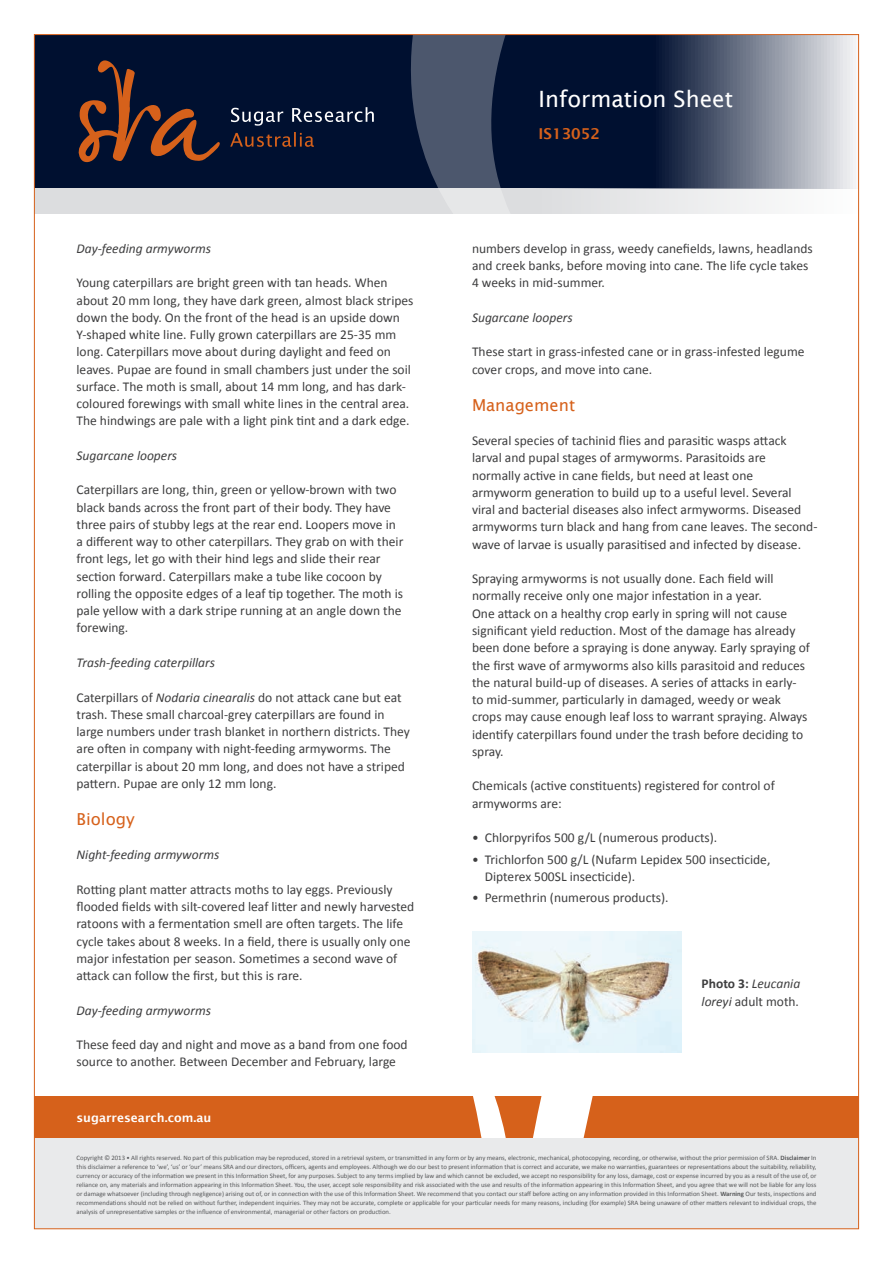
<style>
.page{position:relative;width:893px;height:1263px;background:#fff}
.page>*{position:absolute;margin:0;border:0;box-sizing:border-box;transform-origin:0 0}
.t1{font:22.5px "Lucida Sans";color:#fff}
.t2{font:16.5px "Lucida Sans";color:#d6611b}
.t3{font:600 15px "Lucida Sans";color:#d6611b}
.t4{font:13.5px/17.2px "Calibri";color:#3e3e3f}
.t5{font:italic 13.5px/17.2px "Calibri";color:#3e3e3f}
.t6{font:600 12px "Lucida Sans";color:#fff}
.t7{font:6.75px/9px "Calibri";color:#57585a;text-align:justify}
.s1{font-style:italic}
.s2{font-weight:700;font-style:normal}
.s3{font-style:normal}
.s4{font-weight:700}
</style>
<div class="page">
<svg style="left:36px;top:36px;width:820px;height:152px;background:#39455e"></svg>
<div style="left:34px;top:1096px;width:825px;height:43px;background:#d6611b"></div>
<svg style="left:36px;top:188px;width:820px;height:26px;fill:#dcdddf"></svg>
<svg style="left:409px;top:36px;width:274px;height:178px;background:#34415a"></svg>
<svg style="left:78px;top:60px;width:142px;height:102px;background:#34232a"></svg>
<svg style="left:230px;top:132px;width:84px;height:15px"></svg>
<svg style="left:231px;top:107px;width:143px;height:19px;background:#34405a"></svg>
<svg style="left:371px;top:1052px;width:222px;height:178px"></svg>
<div style="left:34px;top:1138px;width:825px;height:91px;background:#e9eaeb"></div>
<img style="left:472px;top:931px;width:209px;height:121px">
<h1 class="t1" style="left:539px;top:86px;width:196px">Information Sheet</h1>
<p class="t5" style="left:77px;top:239px;width:136px">Day-feeding armyworms</p>
<p class="t4" style="left:77px;top:274px;width:338px">Young caterpillars are bright green with tan heads. When about 20 mm long, they have dark green, almost black stripes down the body. On the front of the head is an upside down Y-shaped white line. Fully grown caterpillars are 25-35 mm long. Caterpillars move about during daylight and feed on leaves. Pupae are found in small chambers just under the soil surface. The moth is small, about 14 mm long, and has dark&shy;coloured forewings with small white lines in the central area.<br>The hindwings are pale with a light pink tint and a dark edge.</p>
<p class="t5" style="left:77px;top:446px;width:102px">Sugarcane loopers</p>
<p class="t4" style="left:77px;top:481px;width:328px">Caterpillars are long, thin, green or yellow-brown with two black bands across the front part of their body. They have three pairs of stubby legs at the rear end. Loopers move in a different way to other caterpillars. They grab on with their front legs, let go with their hind legs and slide their rear section forward. Caterpillars make a tube like cocoon by rolling the opposite edges of a leaf tip together. The moth is pale yellow with a dark stripe running at an angle down the forewing.</p>
<p class="t5" style="left:77px;top:653px;width:140px">Trash-feeding caterpillars</p>
<p class="t4" style="left:77px;top:688px;width:335px">Caterpillars of <span class="s1">Nodaria cinearalis</span> do not attack cane but eat trash. These small charcoal-grey caterpillars are found in large numbers under trash blanket in northern districts. They are often in company with night-feeding armyworms. The caterpillar is about 20 mm long, and does not have a striped pattern. Pupae are only 12 mm long.</p>
<p class="t2" style="left:77px;top:809px;width:60px">Biology</p>
<p class="t5" style="left:77px;top:846px;width:144px">Night-feeding armyworms</p>
<p class="t4" style="left:77px;top:881px;width:339px">Rotting plant matter attracts moths to lay eggs. Previously flooded fields with silt-covered leaf litter and newly harvested ratoons with a fermentation smell are often targets. The life cycle takes about 8 weeks. In a field, there is usually only one major infestation per season. Sometimes a second wave of attack can follow the first, but this is rare.</p>
<p class="t5" style="left:77px;top:1001px;width:136px">Day-feeding armyworms</p>
<p class="t4" style="left:77px;top:1036px;width:333px">These feed day and night and move as a band from one food source to another. Between December and February, large</p>
<p class="t3" style="left:539px;top:125px;width:63px">IS13052</p>
<p class="t4" style="left:472px;top:240px;width:342px">numbers develop in grass, weedy canefields, lawns, headlands and creek banks, before moving into cane. The life cycle takes<br>4 weeks in mid-summer.</p>
<p class="t5" style="left:472px;top:308px;width:102px">Sugarcane loopers</p>
<p class="t4" style="left:472px;top:343px;width:334px">These start in grass-infested cane or in grass-infested legume cover crops, and move into cane.</p>
<p class="t2" style="left:472px;top:395px;width:105px">Management</p>
<p class="t4" style="left:472px;top:432px;width:347px">Several species of tachinid flies and parasitic wasps attack larval and pupal stages of armyworms. Parasitoids are normally active in cane fields, but need at least one<br>armyworm generation to build up to a useful level. Several viral and bacterial diseases also infect armyworms. Diseased armyworms turn black and hang from cane leaves. The second&shy;wave of larvae is usually parasitised and infected by disease.</p>
<p class="t4" style="left:472px;top:570px;width:340px">Spraying armyworms is not usually done. Each field will normally receive only one major infestation in a year.<br>One attack on a healthy crop early in spring will not cause significant yield reduction. Most of the damage has already been done before a spraying is done anyway. Early spraying of the first wave of armyworms also kills parasitoid and reduces the natural build-up of diseases. A series of attacks in early&shy;to mid-summer, particularly in damaged, weedy or weak crops may cause enough leaf loss to warrant spraying. Always identify caterpillars found under the trash before deciding to spray.</p>
<p class="t4" style="left:472px;top:777px;width:304px">Chemicals (active constituents) registered for control of armyworms are:</p>
<p class="t4" style="left:472px;top:829px;width:247px">• Chlorpyrifos 500 g/L (numerous products).</p>
<p class="t4" style="left:485px;top:850px;width:287px;text-indent:-13px">• Trichlorfon 500 g/L (Nufarm Lepidex 500 insecticide,<br>Dipterex 500SL insecticide).</p>
<p class="t4" style="left:472px;top:889px;width:198px">• Permethrin (numerous products).</p>
<p class="t5" style="left:702px;top:975px;width:100px"><span class="s2">Photo 3:</span> Leucania loreyi <span class="s3">adult moth.</span></p>
<p class="t6" style="left:77px;top:1111px;width:136px">sugarresearch.com.au</p>
<p class="t7" style="left:77px;top:1153px;width:741px">Copyright © 2013 • All rights reserved. No part of this publication may be reproduced, stored in a retrieval system, or transmitted in any form or by any means, electronic, mechanical, photocopying, recording, or otherwise, without the prior permission of SRA. <span class="s4">Disclaimer</span> In this disclaimer a reference to ‘we’, ‘us’ or ‘our’ means SRA and our directors, officers, agents and employees. Although we do our best to present information that is correct and accurate, we make no warranties, guarantees or representations about the suitability, reliability, currency or accuracy of the information we present in this Information Sheet, for any purposes. Subject to any terms implied by law and which cannot be excluded, we accept no responsibility for any loss, damage, cost or expense incurred by you as a result of the use of, or reliance on, any materials and information appearing in this Information Sheet. You, the user, accept sole responsibility and risk associated with the use and results of the information appearing in this Information Sheet, and you agree that we will not be liable for any loss or damage whatsoever (including through negligence) arising out of, or in connection with the use of this Information Sheet. We recommend that you contact our staff before acting on any information provided in this Information Sheet. <span class="s4">Warning</span> Our tests, inspections and recommendations should not be relied on without further, independent inquiries. They may not be accurate, complete or applicable for your particular needs for many reasons, including (for example) SRA being unaware of other matters relevant to individual crops, the analysis of unrepresentative samples or the influence of environmental, managerial or other factors on production.</p>
</div>
